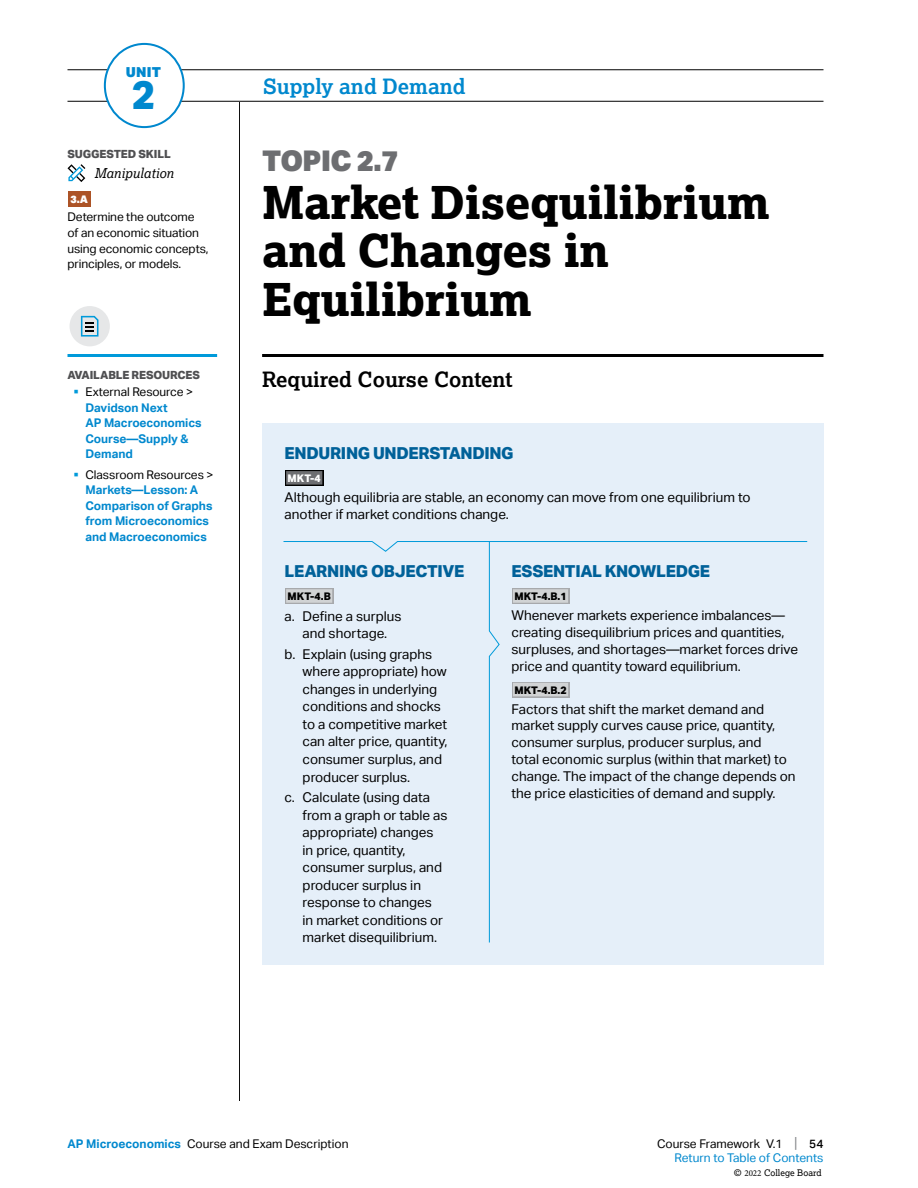
<style>
.page{position:relative;width:918px;height:1188px;background:#fff}
.page>*{position:absolute;margin:0;border:0;box-sizing:border-box;transform-origin:0 0}
.t1{font:800 45px/48px "Lexia";letter-spacing:-.01em;color:#000}
.t2{font:800 39.3px "Aktiv Grotesk";color:#0088ce}
.t3{font:900 28.5px "Aktiv Grotesk";letter-spacing:-.02em;color:#6d6e71}
.t4{font:700 21px "Lexia";color:#000}
.t5{font:700 21px "Lexia";color:#0088ce}
.t6{font:800 16.5px "Aktiv Grotesk";letter-spacing:-.02em;color:#006199}
.t7{font:900 13.8px "Aktiv Grotesk";color:#0088ce}
.t8{font:13.5px/17.5px "Aktiv Grotesk";color:#000}
.t9{font:italic 13.5px "Lexia";color:#000}
.t10{font:700 12px/15.6px "Aktiv Grotesk";letter-spacing:-.005em;color:#0088ce}
.t11{font:12px/15.6px "Aktiv Grotesk";letter-spacing:-.01em;color:#000}
.t12{font:12px "Aktiv Grotesk";color:#0088ce}
.t13{font:800 11.25px "Aktiv Grotesk";letter-spacing:-.01em;color:#4f4f51}
.t14{font:800 10.5px "Aktiv Grotesk";color:#000}
.t15{font:800 10.5px "Aktiv Grotesk";color:#fff}
.t16{font:900 10.5px "Aktiv Grotesk";color:#fff}
.t17{font:9px "Lexia";color:#000}
.s1{color:#009ada}
.s2{font-weight:400;color:#000}
.s3{font-weight:700;color:#0088ce}
.s4{font-size:15px;color:#808285}
.s5{font-weight:500}
.s6{font-family:"Minion Pro"}
</style>
<div class="page">
<hr style="left:68px;top:70px;width:756px;height:1px;background:#000">
<hr style="left:68px;top:101px;width:756px;height:1px;background:#000">
<div style="left:105px;top:44px;width:79px;height:83px;background:#fff;border-radius:50%"></div>
<div style="left:104px;top:43px;width:81px;height:85px;border:2px solid #0088ce;border-radius:50%"></div>
<hr style="left:239px;top:102px;width:1px;height:999px;background:#000">
<div style="left:262px;top:423px;width:562px;height:118px;background:#e5eff9"></div>
<div style="left:285px;top:470px;width:38px;height:16px;background:#000"></div>
<div style="left:286px;top:471px;width:36px;height:14px;background:#6d6e71"></div>
<div style="left:262px;top:541px;width:227px;height:424px;background:#e5eff9"></div>
<div style="left:489px;top:541px;width:335px;height:424px;background:#e5eff9"></div>
<div style="left:68px;top:191px;width:23px;height:16px;background:#ac5326"></div>
<svg style="left:68px;top:164px;width:17px;height:18px"></svg>
<svg style="left:283px;top:541px;width:525px;height:402px"></svg>
<hr style="left:68px;top:354px;width:149px;height:3px;background:#009ada">
<div style="left:70px;top:306px;width:40px;height:40px;background:#e6e7e8;border-radius:50%"></div>
<svg style="left:81px;top:316px;width:17px;height:21px"></svg>
<hr style="left:262px;top:354px;width:562px;height:3px;background:#000">
<p class="t7" style="left:126px;top:63px;width:37px">UNIT</p>
<h2 class="t2" style="left:132px;top:70px;width:25px">2</h2>
<h3 class="t5" style="left:263px;top:73px;width:204px">Supply and Demand</h3>
<p class="t13" style="left:68px;top:146px;width:105px">SUGGESTED SKILL</p>
<p class="t9" style="left:94px;top:165px;width:81px">Manipulation</p>
<p class="t16" style="left:70px;top:192px;width:19px">3.A</p>
<p class="t11" style="left:68px;top:210px;width:143px">Determine the outcome of an economic situation using economic concepts, principles, or models.</p>
<p class="t13" style="left:68px;top:368px;width:134px">AVAILABLE RESOURCES</p>
<p class="t10" style="left:85px;top:384px;width:118px;text-indent:-12px"><span class="s1">▪</span> <span class="s2">External Resource &gt;<br></span>Davidson Next<br>AP Macroeconomics<br>Course—Supply &amp;<br>Demand</p>
<p class="t10" style="left:85px;top:467px;width:130px;text-indent:-12px"><span class="s1">▪</span> <span class="s2">Classroom Resources &gt;<br></span>Markets—Lesson: A<br>Comparison of Graphs from Microeconomics and Macroeconomics</p>
<h3 class="t3" style="left:262px;top:143px;width:138px">TOPIC 2.7</h3>
<h1 class="t1" style="left:262px;top:178px;width:509px">Market Disequilibrium and Changes in<br>Equilibrium</h1>
<h3 class="t4" style="left:262px;top:366px;width:252px">Required Course Content</h3>
<p class="t6" style="left:285px;top:442px;width:231px">ENDURING UNDERSTANDING</p>
<p class="t15" style="left:288px;top:471px;width:35px">MKT-4</p>
<p class="t8" style="left:285px;top:489px;width:468px;line-height:16.8px">Although equilibria are stable, an economy can move from one equilibrium to another if market conditions change.</p>
<p class="t6" style="left:285px;top:561px;width:181px">LEARNING OBJECTIVE</p>
<p class="t6" style="left:512px;top:561px;width:200px">ESSENTIAL KNOWLEDGE</p>
<p class="t14" style="left:288px;top:590px;width:45px">MKT-4.B</p>
<p class="t8" style="left:285px;top:607px;width:118px;text-align:center">a. Define a surplus and shortage.</p>
<p class="t8" style="left:303px;top:645px;width:146px;text-indent:-18px">b. Explain (using graphs where appropriate) how changes in underlying conditions and shocks to a competitive market can alter price, quantity, consumer surplus, and producer surplus.</p>
<p class="t8" style="left:303px;top:789px;width:146px;text-indent:-18px">c. Calculate (using data from a graph or table as appropriate) changes in price, quantity, consumer surplus, and producer surplus in response to changes<br>in market conditions or market disequilibrium.</p>
<p class="t14" style="left:514px;top:590px;width:54px">MKT-4.B.1</p>
<p class="t8" style="left:512px;top:607px;width:288px;line-height:16.8px">Whenever markets experience imbalances— creating disequilibrium prices and quantities, surpluses, and shortages—market forces drive price and quantity toward equilibrium.</p>
<p class="t14" style="left:514px;top:683px;width:54px">MKT-4.B.2</p>
<p class="t8" style="left:512px;top:700px;width:286px;line-height:16.8px">Factors that shift the market demand and market supply curves cause price, quantity, consumer surplus, producer surplus, and<br>total economic surplus (within that market) to change. The impact of the change depends on the price elasticities of demand and supply.</p>
<p class="t11" style="left:68px;top:1136px;width:283px"><span class="s3">AP Microeconomics</span> Course and Exam Description</p>
<p class="t11" style="left:657px;top:1136px;width:168px">Course Framework V.1 <span class="s4">|</span> <span class="s5">54</span></p>
<p class="t12" style="left:674px;top:1151px;width:151px">Return to Table of Contents</p>
<p class="t17" style="left:734px;top:1167px;width:89px">© <span class="s6">2022</span> College Board</p>
</div>
